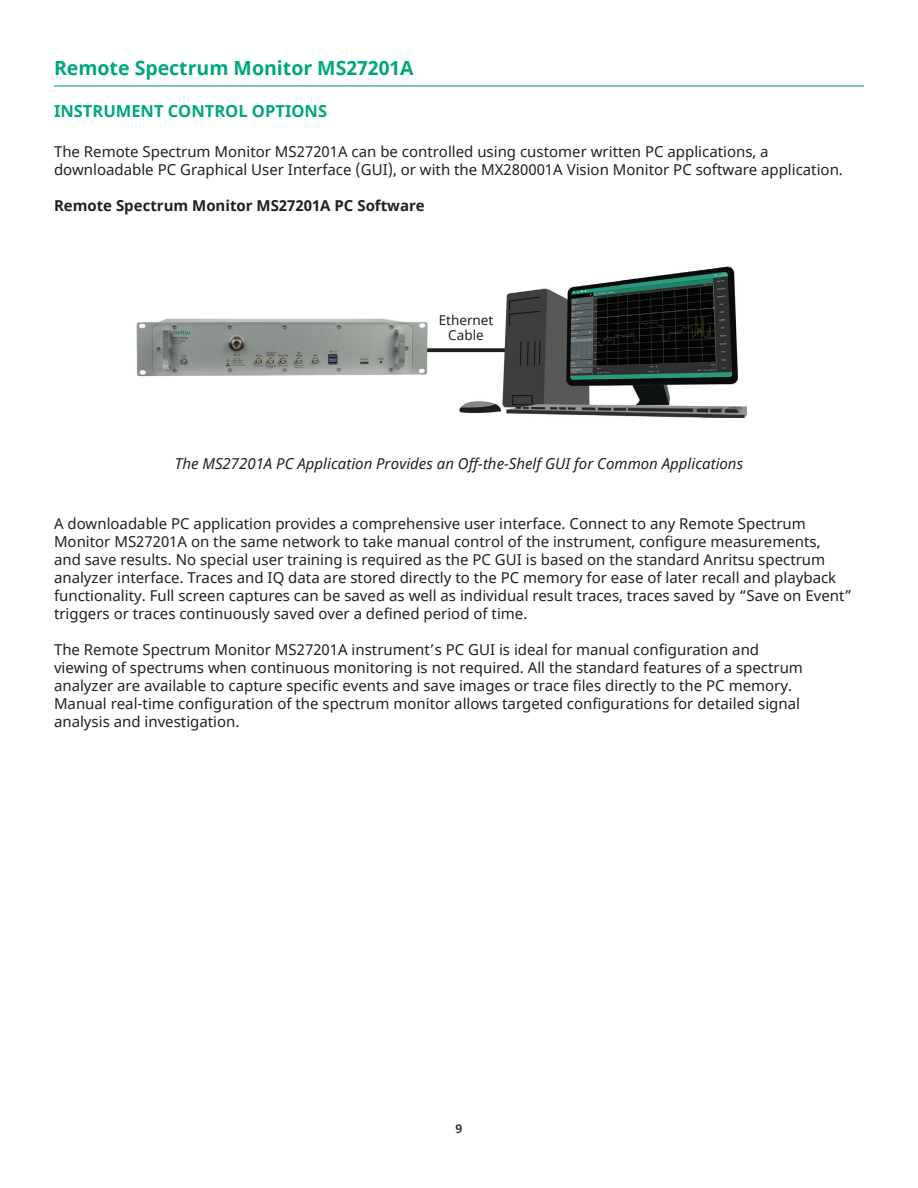
<style>
.page{position:relative;width:918px;height:1188px;background:#fff}
.page>*{position:absolute;margin:0;border:0;box-sizing:border-box;transform-origin:0 0}
.t1{font:700 19.5px "Noto Sans";color:#00a77e}
.t2{font:700 16.5px "Noto Sans";color:#00a77e}
.t3{font:15px/18px "Noto Sans";color:#231f20}
.Caption{font:italic 15px "Noto Sans";color:#231f20}
.t4{font:700 15px "Noto Sans";color:#231f20}
.t5{font:13.5px/15px "Noto Sans";color:#231f20;text-align:center}
.t6{font:600 12px "Noto Sans";color:#231f20}
</style>
<div class="page">
<hr style="left:54px;top:85px;width:810px;height:2px;background:#00a77e">
<img style="left:136px;top:267px;width:611px;height:151px">
<p class="t1" style="left:54px;top:54px;width:361px">Remote Spectrum Monitor MS27201A</p>
<p class="t2" style="left:54px;top:99px;width:275px">INSTRUMENT CONTROL OPTIONS</p>
<p class="t3" style="left:54px;top:143px;width:790px">The Remote Spectrum Monitor MS27201A can be controlled using customer written PC applications, a downloadable PC Graphical User Interface (GUI), or with the MX280001A Vision Monitor PC software application.</p>
<p class="t4" style="left:54px;top:195px;width:372px">Remote Spectrum Monitor MS27201A PC Software</p>
<p class="t5" style="left:439px;top:313px;width:56px">Ethernet<br>Cable</p>
<p class="Caption" style="left:175px;top:453px;width:570px">The MS27201A PC Application Provides an Off-the-Shelf GUI for Common Applications</p>
<p class="t3" style="left:54px;top:515px;width:799px">A downloadable PC application provides a comprehensive user interface. Connect to any Remote Spectrum Monitor MS27201A on the same network to take manual control of the instrument, configure measurements,<br>and save results. No special user training is required as the PC GUI is based on the standard Anritsu spectrum analyzer interface. Traces and IQ data are stored directly to the PC memory for ease of later recall and playback functionality. Full screen captures can be saved as well as individual result traces, traces saved by “Save on Event” triggers or traces continuously saved over a defined period of time.</p>
<p class="t3" style="left:54px;top:641px;width:750px">The Remote Spectrum Monitor MS27201A instrument’s PC GUI is ideal for manual configuration and viewing of spectrums when continuous monitoring is not required. All the standard features of a spectrum analyzer are available to capture specific events and save images or trace files directly to the PC memory.<br>Manual real-time configuration of the spectrum monitor allows targeted configurations for detailed signal analysis and investigation.</p>
<p class="t6" style="left:456px;top:1121px;width:8px">9</p>
</div>
